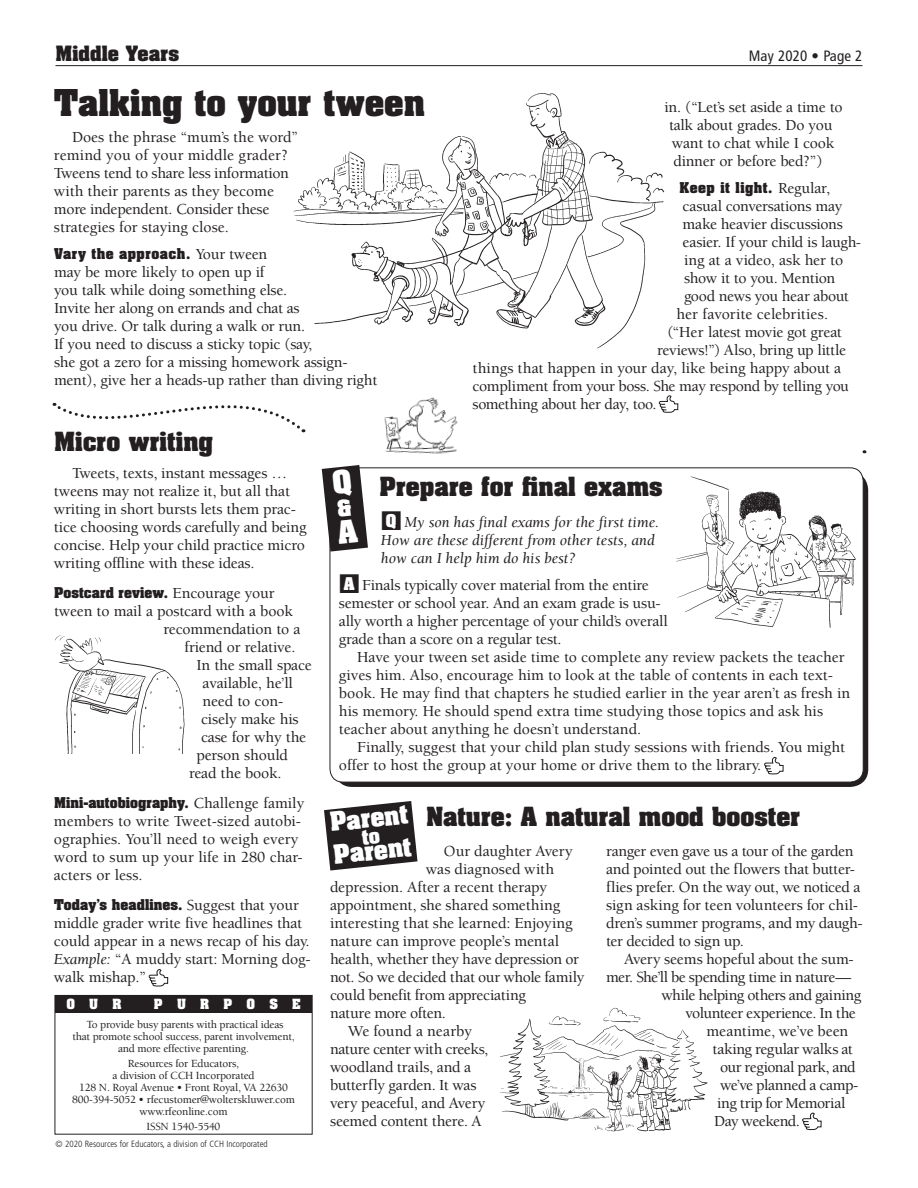
<style>
.page{position:relative;width:918px;height:1188px;background:#fff}
.page>*{position:absolute;margin:0;border:0;box-sizing:border-box;transform-origin:0 0}
.t1{font:700 31.5px "Aachen";letter-spacing:.005em;color:#231f20}
.t2{font:700 22.5px "Aachen";color:#231f20}
.t3{font:700 22.5px "Aachen";color:#fff}
.t4{font:700 18px "Aachen";color:#231f20}
.t5{font:500 15.75px/18px "Berkeley Std";letter-spacing:-.01em;color:#231f20}
.t6{font:500 15.75px "Berkeley Std";letter-spacing:-.03em;color:#231f20}
.t7{font:italic 15.75px/18px "Berkeley Std";color:#231f20}
.t8{font:condensed 15px "Frutiger LT Pro";letter-spacing:.01em;color:#231f20}
.t9{font:700 12.75px "Aachen";letter-spacing:.005em;color:#231f20}
.t10{font:700 12.75px "Aachen";letter-spacing:.035em;color:#231f20}
.t11{font:700 12.75px "Aachen";letter-spacing:.04em;color:#231f20}
.t12{font:700 12px "Aachen";letter-spacing:1.195em;color:#fff}
.t13{font:500 11.25px/12px "Berkeley Std";letter-spacing:-.015em;color:#231f20;text-align:center}
.t14{font:300 condensed 9px "Frutiger LT Pro";color:#231f20}
.s1{font-family:"Berkeley Std";font-weight:500;font-size:15.75px}
.s2{font-weight:400;font-style:italic}
.s3{font-family:"Aachen";font-weight:700;font-style:normal;font-size:15px;color:#fff}
.s4{font-family:"Aachen";font-weight:700;font-size:15px;color:#fff}
</style>
<div class="page">
<hr style="left:56px;top:65px;width:806px;height:1px;background:#231f20">
<div style="left:55px;top:995px;width:257px;height:18px;background:#231f20"></div>
<img style="left:293px;top:93px;width:372px;height:256px">
<svg style="left:149px;top:969px;width:19px;height:18px"></svg>
<svg style="left:54px;top:402px;width:251px;height:31px"></svg>
<div style="left:334px;top:472px;width:534px;height:315px;background:#231f20;border-radius:18px"></div>
<div style="left:330px;top:468px;width:533px;height:314px;background:#fff;border-radius:13px"></div>
<svg style="left:659px;top:395px;width:19px;height:18px"></svg>
<svg style="left:764px;top:756px;width:20px;height:19px"></svg>
<img style="left:55px;top:635px;width:130px;height:119px">
<img style="left:676px;top:476px;width:180px;height:152px">
<img style="left:384px;top:397px;width:74px;height:57px">
<img style="left:500px;top:1007px;width:208px;height:125px">
<svg style="left:802px;top:1112px;width:20px;height:19px"></svg>
<svg style="left:324px;top:801px;width:94px;height:70px"></svg>
<svg style="left:322px;top:465px;width:46px;height:87px"></svg>
<h1 class="t4" style="left:56px;top:40px;width:125px">Middle Years</h1>
<h1 class="t8" style="left:749px;top:47px;width:115px">May 2020 • Page 2</h1>
<h2 class="t1" style="left:54px;top:80px;width:373px">Talking to your tween</h2>
<p class="t5" style="left:54px;top:128px;width:246px;text-indent:18px">Does the phrase “mum’s the word” remind you of your middle grader?<br>Tweens tend to share less information with their parents as they become more independent. Consider these strategies for staying close.</p>
<p class="t10" style="left:54px;top:244px;width:215px">Vary the approach. <span class="s1">Your tween</span></p>
<p class="t5" style="left:54px;top:263px;width:325px">may be more likely to open up if<br>you talk while doing something else.<br>Invite her along on errands and chat as<br>you drive. Or talk during a walk or run.<br>If you need to discuss a sticky topic (say,<br>she got a zero for a missing homework assign&shy;ment), give her a heads-up rather than diving right</p>
<p class="t5" style="left:664px;top:98px;width:180px">in. (“Let’s set aside a time to talk about grades. Do you want to chat while I cook dinner or before bed?”)</p>
<p class="t11" style="left:680px;top:178px;width:152px">Keep it light. <span class="s1">Regular,</span></p>
<p class="t5" style="left:683px;top:197px;width:161px">casual conversations may</p>
<p class="t5" style="left:683px;top:215px;width:162px">make heavier discussions</p>
<p class="t5" style="left:683px;top:233px;width:180px">easier. If your child is laugh-</p>
<p class="t5" style="left:684px;top:251px;width:161px">ing at a video, ask her to</p>
<p class="t5" style="left:684px;top:269px;width:153px">show it to you. Mention</p>
<p class="t5" style="left:684px;top:287px;width:166px">good news you hear about</p>
<p class="t5" style="left:677px;top:305px;width:153px">her favorite celebrities.</p>
<p class="t5" style="left:668px;top:323px;width:176px">(“Her latest movie got great</p>
<p class="t5" style="left:657px;top:341px;width:191px">reviews!”) Also, bring up little</p>
<p class="t5" style="left:473px;top:359px;width:370px">things that happen in your day, like being happy about a</p>
<p class="t5" style="left:473px;top:377px;width:378px">compliment from your boss. She may respond by telling you</p>
<p class="t5" style="left:473px;top:395px;width:186px">something about her day, too.</p>
<h2 class="t2" style="left:54px;top:426px;width:161px">Micro writing</h2>
<p class="t5" style="left:54px;top:465px;width:254px;text-indent:18px">Tweets, texts, instant messages … tweens may not realize it, but all that writing in short bursts lets them prac&shy;tice choosing words carefully and being concise. Help your child practice micro writing offline with these ideas.</p>
<p class="t9" style="left:54px;top:584px;width:222px">Postcard review. <span class="s1">Encourage your</span></p>
<p class="t5" style="left:54px;top:603px;width:240px">tween to mail a postcard with a book</p>
<p class="t5" style="left:164px;top:621px;width:139px">recommendation to a</p>
<p class="t5" style="left:184px;top:639px;width:113px">friend or relative.</p>
<p class="t5" style="left:196px;top:657px;width:117px">In the small space</p>
<p class="t5" style="left:202px;top:675px;width:92px">available, he’ll</p>
<p class="t5" style="left:202px;top:693px;width:82px">need to con-</p>
<p class="t5" style="left:201px;top:711px;width:99px">cisely make his</p>
<p class="t5" style="left:201px;top:729px;width:107px">case for why the</p>
<p class="t5" style="left:196px;top:747px;width:93px">person should</p>
<p class="t5" style="left:189px;top:765px;width:94px">read the book.</p>
<p class="t9" style="left:54px;top:794px;width:252px">Mini-autobiography. <span class="s1">Challenge family</span></p>
<p class="t5" style="left:54px;top:813px;width:250px">members to write Tweet-sized autobi&shy;ographies. You’ll need to weigh every word to sum up your life in 280 char&shy;acters or less.</p>
<p class="t9" style="left:54px;top:896px;width:246px">Today’s headlines. <span class="s1">Suggest that your</span></p>
<p class="t5" style="left:54px;top:915px;width:258px">middle grader write five headlines that could appear in a news recap of his day.<br><span class="s2">Example:</span> “A muddy start: Morning dog&shy;walk mishap.”</p>
<p class="t12" style="left:66px;top:996px;width:57px">OUR</p>
<p class="t12" style="left:154px;top:996px;width:148px">PURPOSE</p>
<p class="t13" style="left:72px;top:1018px;width:224px">To provide busy parents with practical ideas<br>that promote school success, parent involvement, and more effective parenting.</p>
<p class="t13" style="left:72px;top:1057px;width:224px">Resources for Educators,<br>a division of CCH Incorporated<br>128 N. Royal Avenue • Front Royal, VA 22630<br>800-394-5052 • rfecustomer@wolterskluwer.com www.rfeonline.com</p>
<p class="t13" style="left:147px;top:1120px;width:75px">ISSN 1540-5540</p>
<p class="t14" style="left:56px;top:1138px;width:214px">© 2020 Resources for Educators, a division of CCH Incorporated</p>
<h2 class="t2" style="left:380px;top:470px;width:285px">Prepare for fnal exams</h2>
<p class="t7" style="left:381px;top:514px;width:280px">■<span class="s3">Q</span> My son has final exams for the first time.<br>How are these different from other tests, and how can I help him do his best?</p>
<p class="t5" style="left:339px;top:577px;width:311px">■<span class="s4">A</span> Finals typically cover material from the entire</p>
<p class="t5" style="left:339px;top:595px;width:323px">semester or school year. And an exam grade is usu-</p>
<p class="t5" style="left:339px;top:613px;width:330px">ally worth a higher percentage of your child’s overall</p>
<p class="t5" style="left:339px;top:631px;width:224px">grade than a score on a regular test.</p>
<p class="t5" style="left:357px;top:649px;width:489px">Have your tween set aside time to complete any review packets the teacher</p>
<p class="t5" style="left:339px;top:667px;width:496px">gives him. Also, encourage him to look at the table of contents in each text-</p>
<p class="t5" style="left:339px;top:685px;width:513px">book. He may find that chapters he studied earlier in the year aren’t as fresh in</p>
<p class="t5" style="left:339px;top:703px;width:486px">his memory. He should spend extra time studying those topics and ask his</p>
<p class="t5" style="left:339px;top:721px;width:304px">teacher about anything he doesn’t understand.</p>
<p class="t5" style="left:357px;top:739px;width:490px">Finally, suggest that your child plan study sessions with friends. You might</p>
<p class="t5" style="left:339px;top:757px;width:424px">offer to host the group at your home or drive them to the library.</p>
<h2 class="t2" style="left:426px;top:800px;width:376px">Nature: A natural mood booster</h2>
<p class="t5" style="left:606px;top:842px;width:251px">ranger even gave us a tour of the garden and pointed out the flowers that butter-</p>
<h2 class="t3" style="left:328px;top:806px;width:80px;rotate:-6deg">Parent</h2>
<h2 class="t3" style="left:332px;top:839px;width:80px;rotate:-6deg">Parent</h2>
<p class="t5" style="left:330px;top:878px;width:256px">depression. After a recent therapy appointment, she shared something interesting that she learned: Enjoying nature can improve people’s mental health, whether they have depression or not. So we decided that our whole family</p>
<p class="t5" style="left:606px;top:878px;width:256px">flies prefer. On the way out, we noticed a</p>
<p class="t5" style="left:426px;top:842px;width:148px;text-indent:18px">Our daughter Avery was diagnosed with</p>
<p class="t5" style="left:606px;top:896px;width:254px">sign asking for teen volunteers for chil-</p>
<p class="t5" style="left:606px;top:914px;width:258px">dren’s summer programs, and my daugh-</p>
<p class="t5" style="left:606px;top:932px;width:139px">ter decided to sign up.</p>
<p class="t5" style="left:624px;top:950px;width:231px">Avery seems hopeful about the sum-</p>
<p class="t5" style="left:606px;top:968px;width:247px">mer. She’ll be spending time in nature—</p>
<p class="t5" style="left:330px;top:986px;width:197px">could benefit from appreciating</p>
<p class="t6" style="left:662px;top:987px;width:201px">while helping others and gaining</p>
<p class="t5" style="left:330px;top:1004px;width:117px">nature more often.</p>
<p class="t6" style="left:686px;top:1005px;width:172px">volunteer experience. In the</p>
<p class="t5" style="left:348px;top:1022px;width:126px">We found a nearby</p>
<p class="t5" style="left:707px;top:1022px;width:143px">meantime, we’ve been</p>
<p class="t6" style="left:330px;top:1041px;width:160px">nature center with creeks,</p>
<p class="t5" style="left:713px;top:1040px;width:142px">taking regular walks at</p>
<p class="t5" style="left:330px;top:1058px;width:142px">woodland trails, and a</p>
<p class="t6" style="left:720px;top:1059px;width:137px">our regional park, and</p>
<p class="t5" style="left:330px;top:1076px;width:148px">butterfly garden. It was</p>
<p class="t5" style="left:720px;top:1076px;width:140px">we’ve planned a camp-</p>
<p class="t5" style="left:330px;top:1094px;width:157px">very peaceful, and Avery</p>
<p class="t6" style="left:717px;top:1095px;width:130px">ing trip for Memorial</p>
<p class="t5" style="left:330px;top:1112px;width:153px">seemed content there. A</p>
<p class="t6" style="left:714px;top:1113px;width:87px">Day weekend.</p>
</div>
